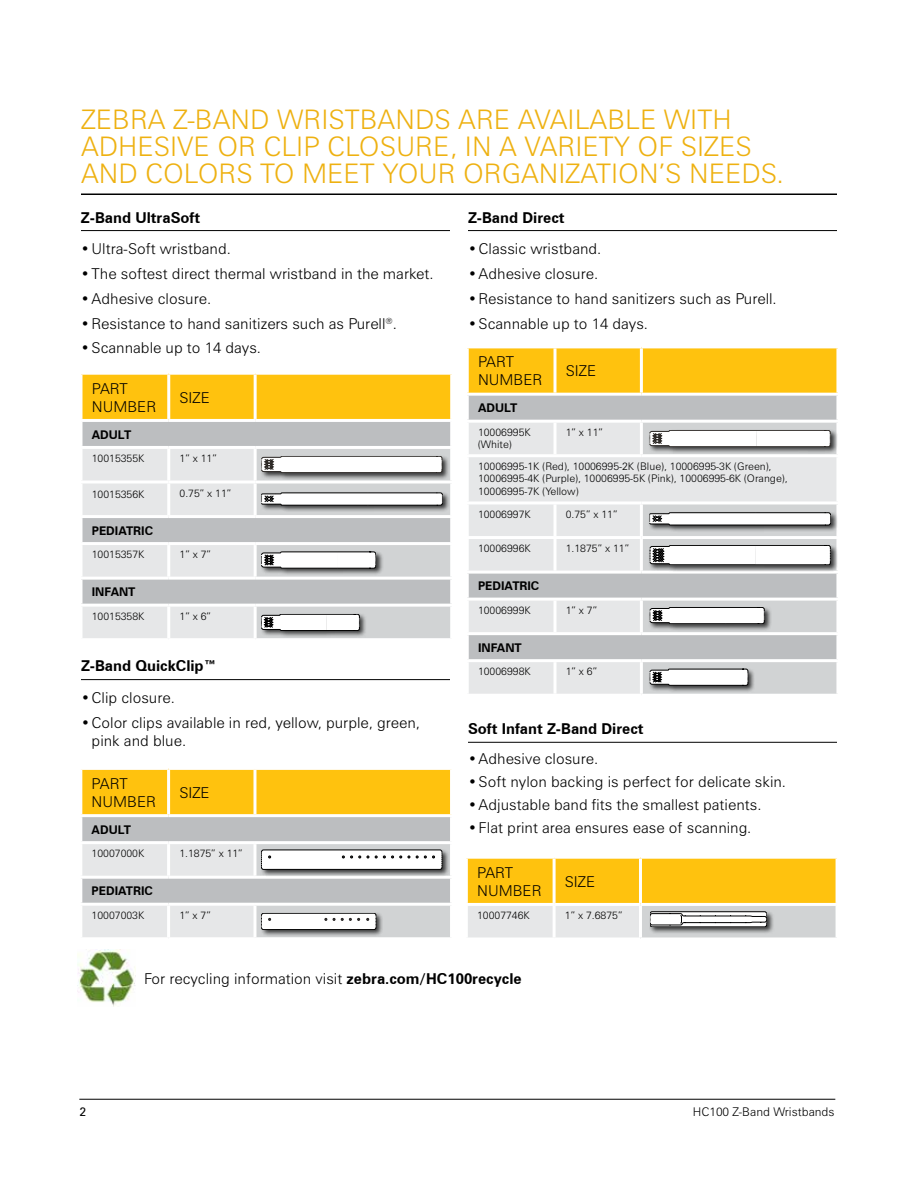
<style>
.page{position:relative;width:918px;height:1188px;background:#fff}
.page>*{position:absolute;margin:0;border:0;box-sizing:border-box;transform-origin:0 0}
.t1{font:300 27px "Zurich BT";color:#eeb111}
.t2{font:300 15px/18px "Zurich BT";color:#000}
.t3{font:700 15px "Zurich BT";color:#000}
.t4{font:700 12px "Zurich BT";color:#000}
.t5{font:300 12px "Zurich BT";color:#000}
.t6{font:12px "Zurich BT";color:#000}
.t7{font:300 10.5px/12px "Zurich BT";color:#000}
.s1{font-weight:700}
</style>
<div class="page">
<img style="left:78px;top:949px;width:58px;height:57px">
<div style="left:469px;top:348px;width:367px;height:45px;background:#ffc20e"></div>
<div style="left:469px;top:396px;width:367px;height:24px;background:#bcbec0"></div>
<svg style="left:469px;top:423px;width:172px;height:271px;background:#dedfe0"></svg>
<svg style="left:641px;top:423px;width:195px;height:271px;background:#d0d2d3"></svg>
<hr style="left:554px;top:348px;width:2px;height:45px;background:#fff">
<hr style="left:640px;top:348px;width:3px;height:45px;background:#fff">
<hr style="left:554px;top:423px;width:2px;height:31px;background:#fff">
<hr style="left:640px;top:423px;width:3px;height:31px;background:#fff">
<hr style="left:466px;top:454px;width:89px;height:3px;background:#fff">
<hr style="left:555px;top:454px;width:86px;height:3px;background:#fff">
<hr style="left:641px;top:454px;width:198px;height:3px;background:#fff">
<hr style="left:466px;top:501px;width:89px;height:3px;background:#fff">
<hr style="left:555px;top:501px;width:86px;height:3px;background:#fff">
<hr style="left:554px;top:504px;width:2px;height:32px;background:#fff">
<hr style="left:641px;top:501px;width:198px;height:3px;background:#fff">
<hr style="left:640px;top:504px;width:3px;height:32px;background:#fff">
<hr style="left:466px;top:536px;width:89px;height:3px;background:#fff">
<hr style="left:555px;top:536px;width:86px;height:3px;background:#fff">
<hr style="left:554px;top:539px;width:2px;height:32px;background:#fff">
<hr style="left:641px;top:536px;width:198px;height:3px;background:#fff">
<hr style="left:640px;top:539px;width:3px;height:32px;background:#fff">
<hr style="left:466px;top:571px;width:89px;height:3px;background:#fff">
<hr style="left:555px;top:571px;width:86px;height:3px;background:#fff">
<hr style="left:641px;top:571px;width:198px;height:3px;background:#fff">
<hr style="left:466px;top:598px;width:89px;height:3px;background:#fff">
<hr style="left:555px;top:598px;width:86px;height:3px;background:#fff">
<hr style="left:554px;top:601px;width:2px;height:31px;background:#fff">
<hr style="left:641px;top:598px;width:198px;height:3px;background:#fff">
<hr style="left:640px;top:601px;width:3px;height:31px;background:#fff">
<hr style="left:466px;top:632px;width:89px;height:3px;background:#fff">
<hr style="left:555px;top:632px;width:86px;height:3px;background:#fff">
<hr style="left:641px;top:632px;width:198px;height:3px;background:#fff">
<hr style="left:466px;top:659px;width:89px;height:3px;background:#fff">
<hr style="left:555px;top:659px;width:86px;height:3px;background:#fff">
<hr style="left:554px;top:662px;width:2px;height:32px;background:#fff">
<hr style="left:641px;top:659px;width:198px;height:3px;background:#fff">
<hr style="left:640px;top:662px;width:3px;height:32px;background:#fff">
<hr style="left:81px;top:194px;width:756px;height:1px;background:#000">
<div style="left:82px;top:375px;width:368px;height:44px;background:#ffc20e"></div>
<div style="left:82px;top:422px;width:368px;height:24px;background:#bcbec0"></div>
<hr style="left:167px;top:375px;width:3px;height:44px;background:#fff">
<hr style="left:254px;top:375px;width:3px;height:44px;background:#fff">
<div style="left:648px;top:429px;width:190px;height:26px;background:#000;opacity:.75"></div>
<svg style="left:650px;top:430px;width:180px;height:17px"></svg>
<div style="left:648px;top:511px;width:190px;height:22px;background:#000;opacity:.75"></div>
<svg style="left:649px;top:513px;width:182px;height:12px"></svg>
<div style="left:648px;top:544px;width:190px;height:28px;background:#000;opacity:.75"></div>
<svg style="left:650px;top:545px;width:181px;height:20px"></svg>
<div style="left:648px;top:606px;width:124px;height:26px;background:#000;opacity:.75"></div>
<svg style="left:650px;top:607px;width:114px;height:17px"></svg>
<div style="left:648px;top:667px;width:107px;height:26px;background:#000;opacity:.75"></div>
<svg style="left:650px;top:669px;width:98px;height:16px"></svg>
<svg style="left:466px;top:857px;width:371px;height:82px;background:#eecf72"></svg>
<svg style="left:81px;top:768px;width:371px;height:170px"></svg>
<svg style="left:81px;top:449px;width:371px;height:189px"></svg>
<hr style="left:81px;top:230px;width:369px;height:1px;background:#000">
<hr style="left:81px;top:679px;width:369px;height:1px;background:#000">
<hr style="left:468px;top:230px;width:369px;height:1px;background:#000">
<hr style="left:468px;top:742px;width:369px;height:1px;background:#000">
<hr style="left:79px;top:1099px;width:756px;height:1px;background:#000">
<h1 class="t1" style="left:81px;top:103px;width:282px">Zeb ra Z-Band wristba</h1>
<h1 class="t1" style="left:395px;top:103px;width:114px">nds areava</h1>
<h1 class="t1" style="left:568px;top:103px;width:22px">ilable</h1>
<h1 class="t1" style="left:664px;top:103px;width:69px">with</h1>
<h1 class="t1" style="left:81px;top:130px;width:113px">adhesiveo</h1>
<h1 class="t1" style="left:238px;top:130px;width:268px">r clip closure, in ava</h1>
<h1 class="t1" style="left:557px;top:130px;width:85px">riety of</h1>
<h1 class="t1" style="left:681px;top:130px;width:72px">sizes</h1>
<h1 class="t1" style="left:81px;top:157px;width:101px">and colo</h1>
<h1 class="t1" style="left:219px;top:157px;width:46px">rs to</h1>
<h1 class="t1" style="left:302px;top:157px;width:38px">meet</h1>
<h1 class="t1" style="left:382px;top:157px;width:403px">you r organization’s needs.</h1>
<p class="t3" style="left:81px;top:208px;width:121px">Z-Band UltraSoft</p>
<p class="t2" style="left:81px;top:240px;width:151px">• Ultra-Soft wristband.</p>
<p class="t2" style="left:81px;top:265px;width:354px">• The softest direct thermal wristband in the market.</p>
<p class="t2" style="left:81px;top:289px;width:132px">• Adhesive closure.</p>
<p class="t2" style="left:81px;top:314px;width:318px">• Resistance to hand sanitizers such as Purell<sup>®</sup>.</p>
<p class="t2" style="left:81px;top:339px;width:182px">• Scannable up to 14 days.</p>
<p class="t3" style="left:468px;top:208px;width:98px">Z-Band Direct</p>
<p class="t2" style="left:468px;top:240px;width:135px">• Classic wristband.</p>
<p class="t2" style="left:468px;top:265px;width:132px">• Adhesive closure.</p>
<p class="t2" style="left:468px;top:289px;width:310px">• Resistance to hand sanitizers such as Purell.</p>
<p class="t2" style="left:468px;top:314px;width:182px">• Scannable up to 14 days.</p>
<p class="t2" style="left:478px;top:353px;width:66px">part number</p>
<p class="t2" style="left:566px;top:362px;width:20px">size</p>
<p class="t4" style="left:478px;top:401px;width:38px">Adult</p>
<p class="t7" style="left:478px;top:426px;width:54px">10006995K (White)</p>
<p class="t7" style="left:566px;top:426px;width:39px">1” x 11”</p>
<p class="t7" style="left:478px;top:461px;width:311px">10006995-1K (Red), 10006995-2K (Blue), 10006995-3K (Green),<br>10006995-4K (Purple), 10006995-5K (Pink), 10006995-6K (Orange),<br>10006995-7K (Yellow)</p>
<p class="t7" style="left:478px;top:508px;width:54px">10006997K</p>
<p class="t7" style="left:566px;top:508px;width:53px">0.75” x 11”</p>
<p class="t7" style="left:478px;top:542px;width:54px">10006996K</p>
<p class="t7" style="left:566px;top:542px;width:65px">1.1875” x 11”</p>
<p class="t4" style="left:478px;top:579px;width:63px">Pediatric</p>
<p class="t7" style="left:478px;top:604px;width:54px">10006999K</p>
<p class="t7" style="left:566px;top:604px;width:33px">1” x 7”</p>
<p class="t4" style="left:478px;top:640px;width:43px">infant</p>
<p class="t7" style="left:478px;top:666px;width:54px">10006998K</p>
<p class="t7" style="left:566px;top:666px;width:33px">1” x 6”</p>
<p class="t2" style="left:92px;top:379px;width:66px">part number</p>
<p class="t2" style="left:180px;top:388px;width:20px">size</p>
<p class="t4" style="left:92px;top:427px;width:38px">Adult</p>
<p class="t7" style="left:92px;top:452px;width:54px">10015355K</p>
<p class="t7" style="left:180px;top:452px;width:39px">1” x 11”</p>
<p class="t7" style="left:92px;top:488px;width:54px">10015356K</p>
<p class="t7" style="left:180px;top:487px;width:53px">0.75” x 11”</p>
<p class="t4" style="left:92px;top:523px;width:63px">Pediatric</p>
<p class="t7" style="left:92px;top:549px;width:54px">10015357K</p>
<p class="t7" style="left:180px;top:549px;width:33px">1” x 7”</p>
<p class="t4" style="left:92px;top:585px;width:43px">infant</p>
<p class="t7" style="left:92px;top:610px;width:54px">10015358K</p>
<p class="t7" style="left:180px;top:610px;width:33px">1” x 6”</p>
<p class="t3" style="left:81px;top:657px;width:137px">Z-Band QuickClip™</p>
<p class="t2" style="left:81px;top:688px;width:95px">• Clip closure.</p>
<p class="t2" style="left:92px;top:713px;width:330px;text-indent:-11px">• Color clips available in red, yellow, purple, green, pink and blue.</p>
<p class="t3" style="left:468px;top:719px;width:177px">Soft Infant Z-Band Direct</p>
<p class="t2" style="left:468px;top:749px;width:132px">• Adhesive closure.</p>
<p class="t2" style="left:468px;top:772px;width:320px">• Soft nylon backing is perfect for delicate skin.</p>
<p class="t2" style="left:468px;top:796px;width:295px">• Adjustable band fits the smallest patients.</p>
<p class="t2" style="left:468px;top:819px;width:285px">• Flat print area ensures ease of scanning.</p>
<p class="t2" style="left:92px;top:774px;width:66px">part number</p>
<p class="t2" style="left:179px;top:783px;width:20px">size</p>
<p class="t4" style="left:92px;top:822px;width:38px">Adult</p>
<p class="t7" style="left:92px;top:848px;width:54px">10007000K</p>
<p class="t7" style="left:179px;top:848px;width:65px">1.1875” x 11”</p>
<p class="t4" style="left:92px;top:884px;width:63px">Pediatric</p>
<p class="t7" style="left:92px;top:909px;width:54px">10007003K</p>
<p class="t7" style="left:179px;top:909px;width:33px">1” x 7”</p>
<p class="t2" style="left:477px;top:863px;width:66px">part number</p>
<p class="t2" style="left:565px;top:872px;width:20px">size</p>
<p class="t7" style="left:477px;top:909px;width:54px">10007746K</p>
<p class="t7" style="left:565px;top:909px;width:59px">1” x 7.6875”</p>
<p class="t2" style="left:144px;top:969px;width:379px">For recycling information visit <span class="s1">zebra.com/HC100recycle</span></p>
<p class="t6" style="left:79px;top:1104px;width:8px">2</p>
<p class="t5" style="left:693px;top:1104px;width:143px">HC100 Z-Band Wristbands</p>
</div>
